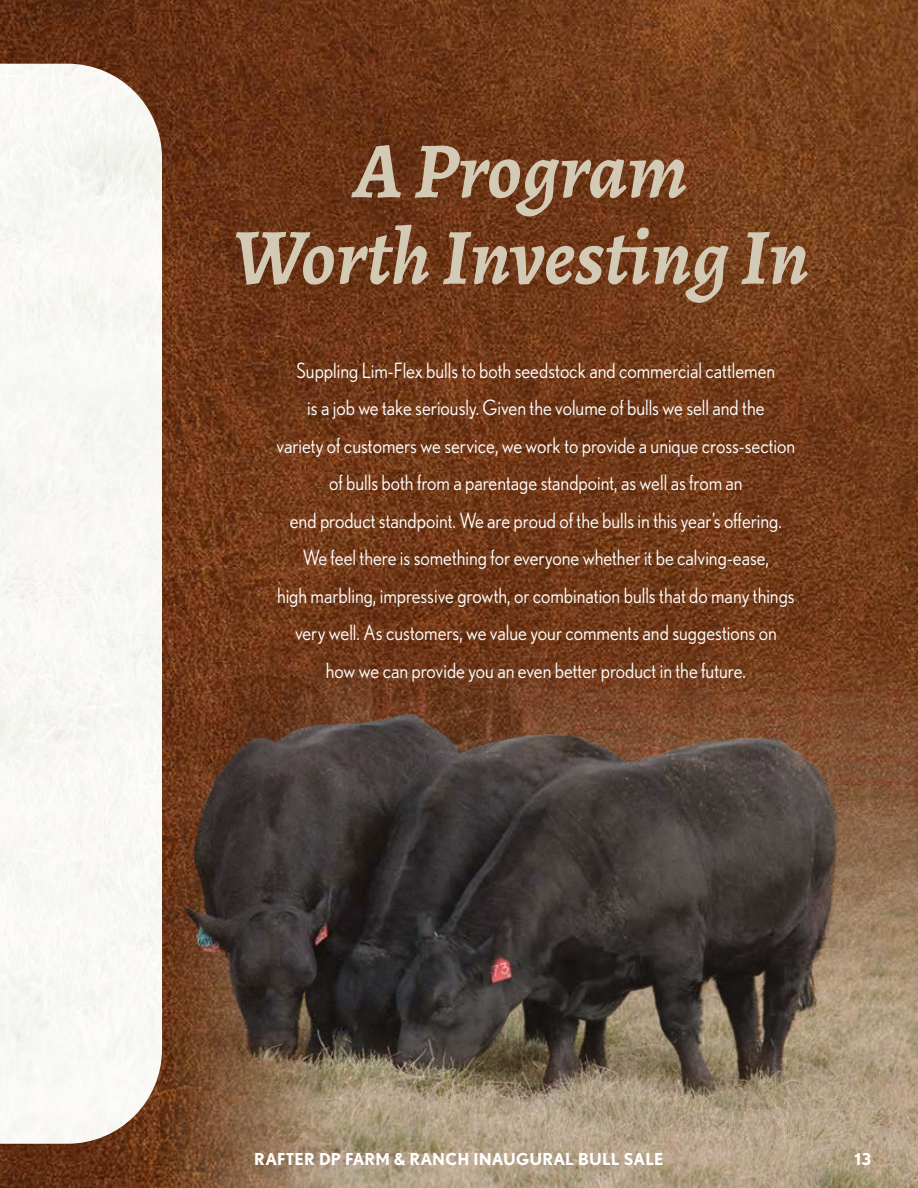
<style>
.page{position:relative;width:918px;height:1188px;background:#fff}
.page>*{position:absolute;margin:0;border:0;box-sizing:border-box;transform-origin:0 0}
.t1{font:italic 700 79.95px/86.4px "Alegreya";color:#d3cab6;text-align:center}
.t2{font:21px/37.5px "Nobel";color:#fff;text-align:center;scale:.9 1}
.t3{font:700 16.5px "Nobel";letter-spacing:.01em;color:#fff}
</style>
<div class="page">
<img style="left:0;top:0;width:918px;height:1188px">
<img style="left:94px;top:647px;width:824px;height:541px">
<div style="left:0;top:64px;width:162px;height:1080px;background:#f8f7f4"></div>
<h1 class="t1" style="left:233px;top:124px;width:578px">A Program<br>Worth Investing In</h1>
<p class="t2" style="left:277px;top:351px;width:578px">Suppling Lim-Flex bulls to both seedstock and commercial cattlemen<br>is a job we take seriously. Given the volume of bulls we sell and the<br>variety of customers we service, we work to provide a unique cross-section of bulls both from a parentage standpoint, as well as from an<br>end product standpoint. We are proud of the bulls in this year’s offering.<br>We feel there is something for everyone whether it be calving-ease,<br>high marbling, impressive growth, or combination bulls that do many things very well. As customers, we value your comments and suggestions on<br>how we can provide you an even better product in the future.</p>
<p class="t3" style="left:254px;top:1149px;width:411px">RAFTER DP FARM &amp; RANCH INAUGURAL BULL SALE</p>
<p class="t3" style="left:855px;top:1149px;width:18px">13</p>
</div>
